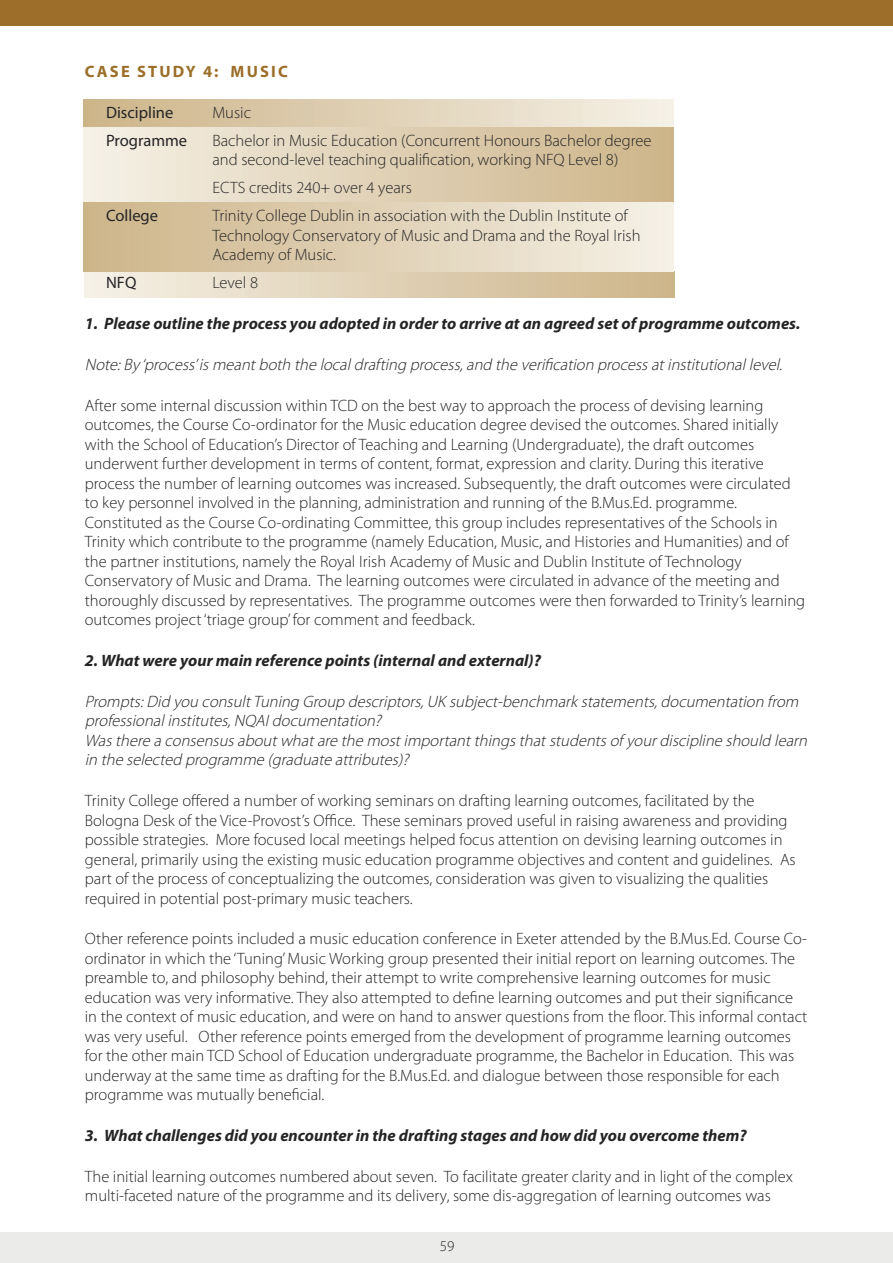
<style>
.page{position:relative;width:893px;height:1263px;background:#fff}
.page>*{position:absolute;margin:0;border:0;box-sizing:border-box;transform-origin:0 0}
.t1{font:300 16.5px/19.5px "Myriad Pro";color:#252425}
.t2{font:italic 300 16.5px/19.5px "Myriad Pro";letter-spacing:-.005em;color:#252425}
.t3{font:italic 700 16.5px "Myriad Pro";color:#252425}
.t4{font:16.5px "Myriad Pro";color:#252425}
.t5{font:700 16.5px "Myriad Pro";letter-spacing:.13em;color:#9c6e29}
.t6{font:300 15px "Myriad Pro";color:#252425}
</style>
<div class="page">
<div style="left:84px;top:125px;width:590px;height:78px;background:linear-gradient(to right,#f5f0e6,#ccb488)"></div>
<div style="left:84px;top:272px;width:590px;height:25px;background:linear-gradient(to right,#f5f1e6,#ccb489)"></div>
<div style="left:84px;top:99px;width:590px;height:28px;background:linear-gradient(to right,#ccb488,#f5f0e6)"></div>
<div style="left:84px;top:203px;width:590px;height:69px;background:linear-gradient(to right,#ccb488,#f5f0e6)"></div>
<div style="left:0;top:1232px;width:892px;height:31px;background:#ebebea"></div>
<div style="left:0;top:0;width:892px;height:26px;background:#9c6e29"></div>
<p class="t5" style="left:85px;top:66px;width:205px">CASE STUDY 4: MUSIC</p>
<p class="t4" style="left:106px;top:106px;width:69px">Discipline</p>
<p class="t1" style="left:212px;top:104px;width:40px">Music</p>
<p class="t4" style="left:106px;top:134px;width:83px">Programme</p>
<p class="t1" style="left:212px;top:132px;width:440px">Bachelor in Music Education (Concurrent Honours Bachelor degree and second-level teaching qualification, working NFQ Level 8)</p>
<p class="t1" style="left:212px;top:180px;width:201px">ECTS credits 240+ over 4 years</p>
<p class="t4" style="left:106px;top:210px;width:53px">College</p>
<p class="t1" style="left:212px;top:208px;width:430px">Trinity College Dublin in association with the Dublin Institute of<br>Technology Conservatory of Music and Drama and the Royal Irish<br>Academy of Music.</p>
<p class="t4" style="left:106px;top:277px;width:32px">NFQ</p>
<p class="t1" style="left:212px;top:275px;width:47px">Level 8</p>
<p class="t3" style="left:85px;top:318px;width:717px">1. Please outline the process you adopted in order to arrive at an agreed set of programme outcomes.</p>
<p class="t2" style="left:85px;top:356px;width:702px">Note:By ‘process’is meantboth the localdrafting process,and the verification process atinstitutionallevel.</p>
<p class="t1" style="left:85px;top:397px;width:722px">After some internal discussion within TCD on the best way to approach the process of devising learning outcomes, the Course Co-ordinator for the Music education degree devised the outcomes. Shared initially with the School of Education’s Director of Teaching and Learning (Undergraduate), the draft outcomes underwent further development in terms of content, format, expression and clarity. During this iterative process the number of learning outcomes was increased. Subsequently, the draft outcomes were circulated to key personnel involved in the planning, administration and running of the B.Mus.Ed. programme.<br>Constituted as the Course Co-ordinating Committee, this group includes representatives of the Schools in Trinity which contribute to the programme (namely Education, Music, and Histories and Humanities) and of the partner institutions, namely the Royal Irish Academy of Music and Dublin Institute of Technology Conservatory of Music and Drama. The learning outcomes were circulated in advance of the meeting and thoroughly discussed by representatives. The programme outcomes were then forwarded to Trinity’s learning outcomes project ‘triage group’ for comment and feedback.</p>
<p class="t3" style="left:85px;top:654px;width:457px">2. What were your main reference points (internal and external)?</p>
<p class="t2" style="left:85px;top:693px;width:727px">Prompts:Did you consultTuning Group descriptors,UK subject-benchmark statements,documentation from professionalinstitutes,NQAIdocumentation?<br>Was there a consensus aboutwhatare the mostimportantthings thatstudents of yourdiscipline should learn in the selected programme (graduate attributes)?</p>
<p class="t1" style="left:85px;top:792px;width:712px">Trinity College offered a number of working seminars on drafting learning outcomes, facilitated by the Bologna Desk of the Vice-Provost’s Office. These seminars proved useful in raising awareness and providing possible strategies. More focused local meetings helped focus attention on devising learning outcomes in general, primarily using the existing music education programme objectives and content and guidelines. As part of the process of conceptualizing the outcomes, consideration was given to visualizing the qualities required in potential post-primary music teachers.</p>
<p class="t1" style="left:85px;top:930px;width:724px">Other reference points included a music education conference in Exeter attended by the B.Mus.Ed. Course Co&shy;ordinator in which the ‘Tuning’ Music Working group presented their initial report on learning outcomes. The preamble to, and philosophy behind, their attempt to write comprehensive learning outcomes for music education was very informative. They also attempted to define learning outcomes and put their significance in the context of music education, and were on hand to answer questions from the floor. This informal contact was very useful. Other reference points emerged from the development of programme learning outcomes for the other main TCD School of Education undergraduate programme, the Bachelor in Education. This was underway at the same time as drafting for the B.Mus.Ed. and dialogue between those responsible for each programme was mutually beneficial.</p>
<p class="t3" style="left:85px;top:1129px;width:663px">3. What challenges did you encounter in the drafting stages and how did you overcome them?</p>
<p class="t1" style="left:85px;top:1168px;width:709px">The initial learning outcomes numbered about seven. To facilitate greater clarity and in light of the complex multi-faceted nature of the programme and its delivery, some dis-aggregation of learning outcomes was</p>
<p class="t6" style="left:440px;top:1240px;width:16px">59</p>
</div>
